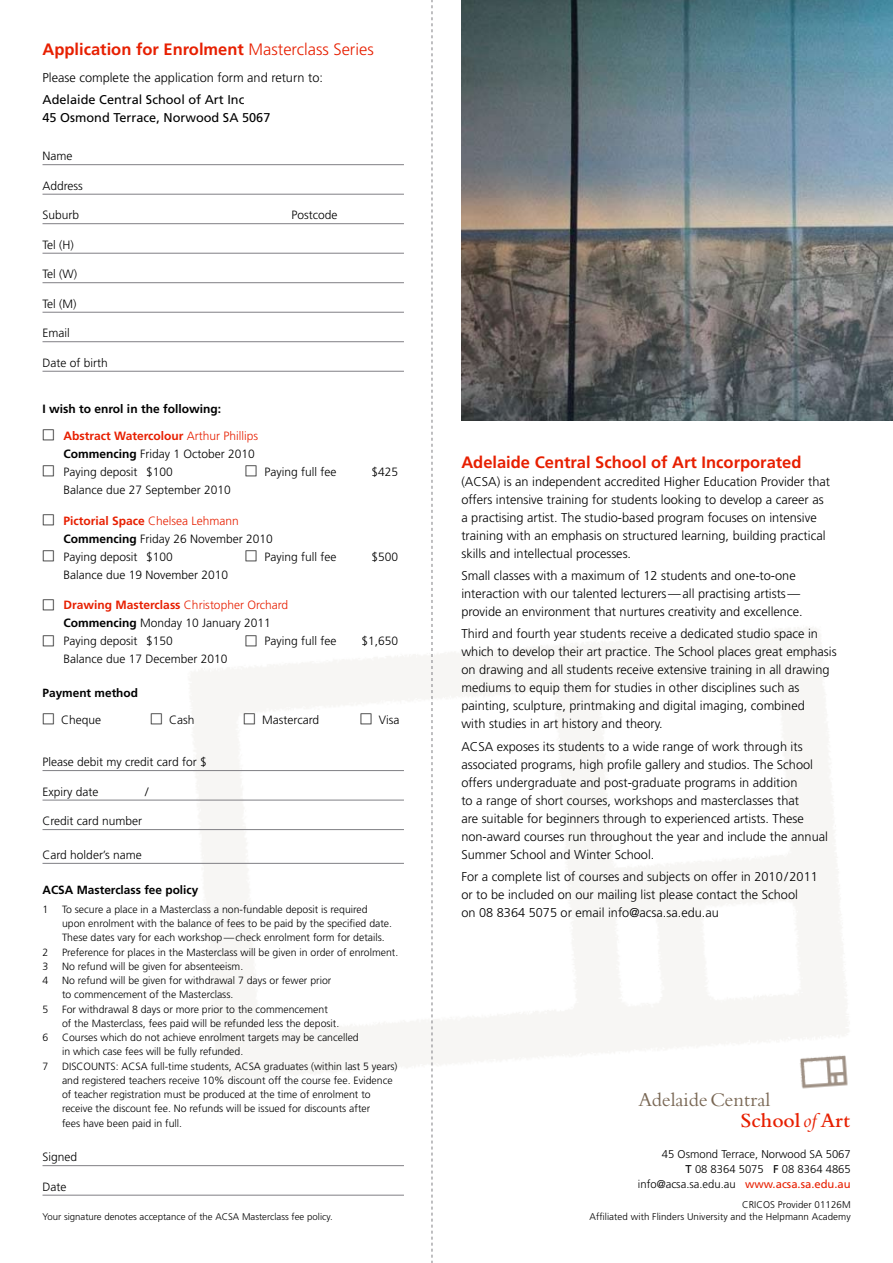
<style>
.page{position:relative;width:893px;height:1263px;background:#fff}
.page>*{position:absolute;margin:0;border:0;box-sizing:border-box;transform-origin:0 0}
.t1{font:600 21px "Bembo";color:#e71f01}
.t2{font:20.25px "Bembo";color:#796754}
.t3{font:700 16.5px "Frutiger";color:#e71f01}
.t4{font:300 12.75px/18px "Frutiger";color:#000}
.t5{font:12.75px/18px "Frutiger";color:#000}
.t6{font:300 12px/18px "Frutiger";color:#000}
.t7{font:700 12px/18px "Frutiger";color:#e71f01;text-align:right}
.t8{font:700 12px "Frutiger";color:#000}
.t9{font:700 11.85px "Frutiger";color:#000}
.t10{font:300 11.25px/15px "Frutiger";color:#000;text-align:right}
.t11{font:300 10.5px/14.2px "Frutiger";color:#000}
.t12{font:300 9.75px/12px "Frutiger";letter-spacing:.005em;color:#000;text-align:right}
.t13{font:300 9.6px "Frutiger";color:#000}
.s1{font-weight:300}
.s2{font-family:"Universal Newswith Comm Pi";font-weight:400;color:#000}
.s3{color:#000}
.s4{font-weight:300;color:#000}
.s5{font-family:"Universal Newswith Comm Pi";font-weight:400}
.s6{font-weight:700;color:#e71f01}
.s7{color:#e71f01}
.s8{font-weight:700}
.s9{font-weight:400;font-style:italic}
.s10{font-weight:400}
.s11{font-weight:400;color:#e71f01}
</style>
<div class="page">
<hr style="left:43px;top:164px;width:361px;height:1px;background:#807f84">
<hr style="left:43px;top:194px;width:361px;height:1px;background:#807f84">
<hr style="left:43px;top:223px;width:361px;height:1px;background:#807f84">
<hr style="left:43px;top:253px;width:361px;height:1px;background:#807f84">
<hr style="left:43px;top:282px;width:361px;height:1px;background:#807f84">
<hr style="left:43px;top:312px;width:361px;height:1px;background:#807f84">
<hr style="left:43px;top:341px;width:361px;height:1px;background:#807f84">
<hr style="left:43px;top:371px;width:361px;height:1px;background:#807f84">
<hr style="left:43px;top:770px;width:361px;height:1px;background:#807f84">
<hr style="left:43px;top:800px;width:361px;height:1px;background:#807f84">
<hr style="left:43px;top:829px;width:361px;height:1px;background:#807f84">
<hr style="left:43px;top:863px;width:361px;height:1px;background:#807f84">
<hr style="left:43px;top:1165px;width:361px;height:1px;background:#807f84">
<hr style="left:43px;top:1195px;width:361px;height:1px;background:#807f84">
<svg style="left:432px;top:0;width:1px;height:1263px"></svg>
<img style="left:799px;top:1054px;width:49px;height:35px">
<img style="left:461px;top:0;width:432px;height:421px">
<p class="t3" style="left:43px;top:40px;width:333px">Application for Enrolment <span class="s1">Masterclass Series</span></p>
<p class="t4" style="left:43px;top:69px;width:282px">Please complete the application form and return to:</p>
<p class="t5" style="left:43px;top:91px;width:229px">Adelaide Central School of Art Inc<br>45 Osmond Terrace, Norwood SA 5067</p>
<p class="t6" style="left:43px;top:147px;width:31px">Name</p>
<p class="t6" style="left:43px;top:177px;width:42px">Address</p>
<p class="t6" style="left:43px;top:206px;width:38px">Suburb</p>
<p class="t6" style="left:292px;top:206px;width:48px">Postcode</p>
<p class="t6" style="left:43px;top:236px;width:33px">Tel (H)</p>
<p class="t6" style="left:43px;top:265px;width:36px">Tel (W)</p>
<p class="t6" style="left:43px;top:295px;width:36px">Tel (M)</p>
<p class="t6" style="left:43px;top:324px;width:29px">Email</p>
<p class="t6" style="left:43px;top:354px;width:67px">Date of birth</p>
<p class="t8" style="left:43px;top:402px;width:180px">I wish to enrol in the following:</p>
<p class="t7" style="left:43px;top:426px;width:217px"><span class="s2">□</span> Abstract Watercolour <span class="s1">Arthur Phillips<br></span><span class="s3">Commencing</span> <span class="s4">Friday 1 October 2010</span></p>
<p class="t6" style="left:43px;top:463px;width:132px"><span class="s5">□</span> Paying deposit $100</p>
<p class="t6" style="left:245px;top:463px;width:93px"><span class="s5">□</span> Paying full fee</p>
<p class="t6" style="left:371px;top:463px;width:28px">$425</p>
<p class="t6" style="left:64px;top:481px;width:169px">Balance due 27 September 2010</p>
<p class="t6" style="left:64px;top:511px;width:211px;text-indent:-21px"><span class="s5">□</span> <span class="s6">Pictorial Space</span> <span class="s7">Chelsea Lehmann<br></span><span class="s8">Commencing</span> Friday 26 November 2010</p>
<p class="t6" style="left:43px;top:547px;width:132px"><span class="s5">□</span> Paying deposit $100</p>
<p class="t6" style="left:245px;top:547px;width:93px"><span class="s5">□</span> Paying full fee</p>
<p class="t6" style="left:371px;top:547px;width:28px">$500</p>
<p class="t6" style="left:64px;top:565px;width:166px">Balance due 19 November 2010</p>
<p class="t6" style="left:43px;top:596px;width:247px;text-align:center"><span class="s5">□</span> <span class="s6">Drawing Masterclass</span> <span class="s7">Christopher Orchard<br></span><span class="s8">Commencing</span> Monday 10 January 2011</p>
<p class="t6" style="left:43px;top:632px;width:132px"><span class="s5">□</span> Paying deposit $150</p>
<p class="t6" style="left:245px;top:632px;width:93px"><span class="s5">□</span> Paying full fee</p>
<p class="t6" style="left:361px;top:632px;width:38px">$1,650</p>
<p class="t6" style="left:64px;top:650px;width:166px">Balance due 17 December 2010</p>
<p class="t9" style="left:43px;top:686px;width:97px">Payment method</p>
<p class="t6" style="left:43px;top:711px;width:60px"><span class="s5">□</span> Cheque</p>
<p class="t6" style="left:151px;top:711px;width:46px"><span class="s5">□</span> Cash</p>
<p class="t6" style="left:244px;top:711px;width:77px"><span class="s5">□</span> Mastercard</p>
<p class="t6" style="left:360px;top:711px;width:41px"><span class="s5">□</span> Visa</p>
<p class="t6" style="left:43px;top:753px;width:166px">Please debit my credit card for $</p>
<p class="t6" style="left:43px;top:782px;width:57px">Expiry date</p>
<p class="t6" style="left:145px;top:782px;width:5px">/</p>
<p class="t6" style="left:43px;top:812px;width:101px">Credit card number</p>
<p class="t6" style="left:43px;top:846px;width:101px">Card holder’s name</p>
<p class="t9" style="left:43px;top:883px;width:157px">ACSA Masterclass fee policy</p>
<p class="t11" style="left:43px;top:902px;width:7px">1</p>
<p class="t11" style="left:62px;top:902px;width:332px">To secure a place in a Masterclass a non-fundable deposit is required upon enrolment with the balance of fees to be paid by the specified date.<br>These dates vary for each workshop—check enrolment form for details.</p>
<p class="t11" style="left:43px;top:945px;width:7px">2</p>
<p class="t11" style="left:62px;top:945px;width:338px">Preference for places in the Masterclass will be given in order of enrolment.</p>
<p class="t11" style="left:43px;top:959px;width:7px">3</p>
<p class="t11" style="left:62px;top:959px;width:183px">No refund will be given for absenteeism.</p>
<p class="t11" style="left:43px;top:973px;width:7px">4</p>
<p class="t11" style="left:62px;top:973px;width:271px">No refund will be given for withdrawal 7 days or fewer prior to commencement of the Masterclass.</p>
<p class="t11" style="left:43px;top:1002px;width:7px">5</p>
<p class="t11" style="left:62px;top:1002px;width:279px">For withdrawal 8 days or more prior to the commencement of the Masterclass, fees paid will be refunded less the deposit.</p>
<p class="t11" style="left:43px;top:1030px;width:7px">6</p>
<p class="t11" style="left:62px;top:1030px;width:298px">Courses which do not achieve enrolment targets may be cancelled in which case fees will be fully refunded.</p>
<p class="t11" style="left:43px;top:1059px;width:7px">7</p>
<p class="t11" style="left:62px;top:1059px;width:337px">DISCOUNTS: ACSA full-time students, ACSA graduates (within last 5 years) and registered teachers receive 10% discount off the course fee. Evidence of teacher registration must be produced at the time of enrolment to receive the discount fee. No refunds will be issued for discounts after<br>fees have been paid in full.</p>
<p class="t6" style="left:43px;top:1148px;width:36px">Signed</p>
<p class="t6" style="left:43px;top:1177px;width:25px">Date</p>
<p class="t13" style="left:43px;top:1211px;width:292px">Your signature denotes acceptance of the ACSA Masterclass fee policy.</p>
<p class="t3" style="left:461px;top:452px;width:342px">Adelaide Central School of Art Incorporated</p>
<p class="t4" style="left:461px;top:472px;width:370px">(ACSA) is an independent accredited Higher Education Provider that offers intensive training for students looking to develop a career as a practising artist. The studio-based program focuses on intensive training with an emphasis on structured learning, building practical skills and intellectual processes.</p>
<p class="t4" style="left:461px;top:567px;width:343px">Small classes with a maximum of 12 students and one-to-one interaction with our talented lecturers—all practising artists— provide an environment that nurtures creativity and excellence.</p>
<p class="t4" style="left:461px;top:625px;width:377px">Third and fourth year students receive a dedicated studio space in which to develop their art practice. The School places great emphasis on drawing and all students receive extensive training in all drawing mediums to equip them for studies in other disciplines such as painting, sculpture, printmaking and digital imaging, combined<br>with studies in art history and theory.</p>
<p class="t4" style="left:461px;top:737px;width:368px">ACSA exposes its students to a wide range of work through its associated programs, high profile gallery and studios. The School offers undergraduate and post-graduate programs in addition<br>to a range of short courses, workshops and masterclasses that<br>are suitable for beginners through to experienced artists. These non-award courses run throughout the year and include the annual Summer School and Winter School.</p>
<p class="t4" style="left:461px;top:867px;width:358px">For a complete list of courses and subjects on offer in 2010/2011 or to be included on our mailing list please contact the School<br>on 08 8364 5075 or email info@acsa.sa.edu.au</p>
<h2 class="t2" style="left:638px;top:1088px;width:133px">AdelaideCentral</h2>
<h1 class="t1" style="left:740px;top:1108px;width:111px">School<span class="s9">of</span> Art</h1>
<p class="t10" style="left:638px;top:1146px;width:214px">45 Osmond Terrace, Norwood SA 5067<br><span class="s10">T</span> 08 8364 5075 <span class="s10">F</span> 08 8364 4865 info@acsa.sa.edu.au <span class="s11">www.acsa.sa.edu.au</span></p>
<p class="t12" style="left:589px;top:1199px;width:263px">CRICOS Provider 01126M<br>Affiliated with Flinders University and the Helpmann Academy</p>
</div>
